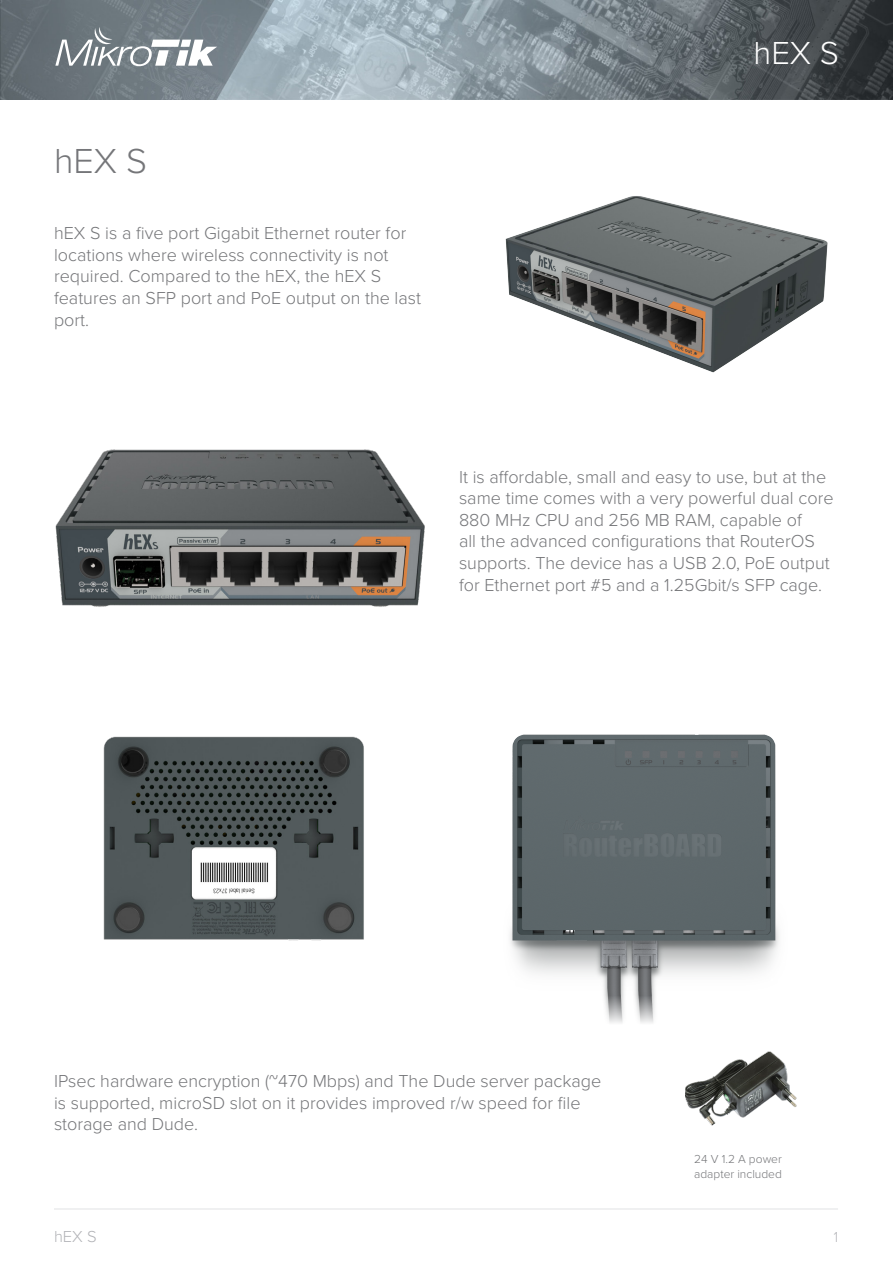
<style>
.page{position:relative;width:893px;height:1263px;background:#fff}
.page>*{position:absolute;margin:0;border:0;box-sizing:border-box;transform-origin:0 0}
.t1{font:300 36px "Proxima Nova";color:#757679}
.t2{font:300 33px "Proxima Nova";color:#fff}
.Teksts{font:300 18px/21.6px "Proxima Nova";color:#757679}
.t3{font:300 16.5px "Proxima Nova";color:#b2b3b7}
.t4{font:300 15px "Proxima Nova Cond";color:#b2b3b7}
.Teksts-2{font:300 12px "Proxima Nova";color:#757679}
</style>
<div class="page">
<img style="left:0;top:0;width:893px;height:100px">
<svg style="left:55px;top:27px;width:162px;height:39px"></svg>
<hr style="left:54px;top:1209px;width:784px;height:1px;background:#e1e2e4">
<img style="left:505px;top:196px;width:323px;height:177px">
<img style="left:55px;top:449px;width:370px;height:158px">
<img style="left:103px;top:736px;width:261px;height:205px">
<img style="left:510px;top:734px;width:269px;height:289px">
<img style="left:685px;top:1051px;width:112px;height:75px">
<p class="t1" style="left:54px;top:134px;width:95px">hEX S</p>
<p class="Teksts" style="left:54px;top:221px;width:368px">hEX S is a five port Gigabit Ethernet router for locations where wireless connectivity is not required. Compared to the hEX, the hEX S features an SFP port and PoE output on the last port.</p>
<p class="t2" style="left:753px;top:28px;width:87px">hEX S</p>
<p class="Teksts" style="left:459px;top:465px;width:376px">It is affordable, small and easy to use, but at the same time comes with a very powerful dual core 880 MHz CPU and 256 MB RAM, capable of<br>all the advanced configurations that RouterOS supports. The device has a USB 2.0, PoE output for Ethernet port #5 and a 1.25Gbit/s SFP cage.</p>
<p class="Teksts" style="left:54px;top:1069px;width:549px">IPsec hardware encryption (~470 Mbps) and The Dude server package is supported, microSD slot on it provides improved r/w speed for file storage and Dude.</p>
<p class="t3" style="left:54px;top:1224px;width:44px">hEX S</p>
<p class="Teksts-2" style="left:694px;top:1150px;width:89px">24 V 1.2 A power</p>
<p class="Teksts-2" style="left:694px;top:1165px;width:89px">adapter included</p>
<p class="t4" style="left:834px;top:1226px;width:6px">1</p>
</div>
